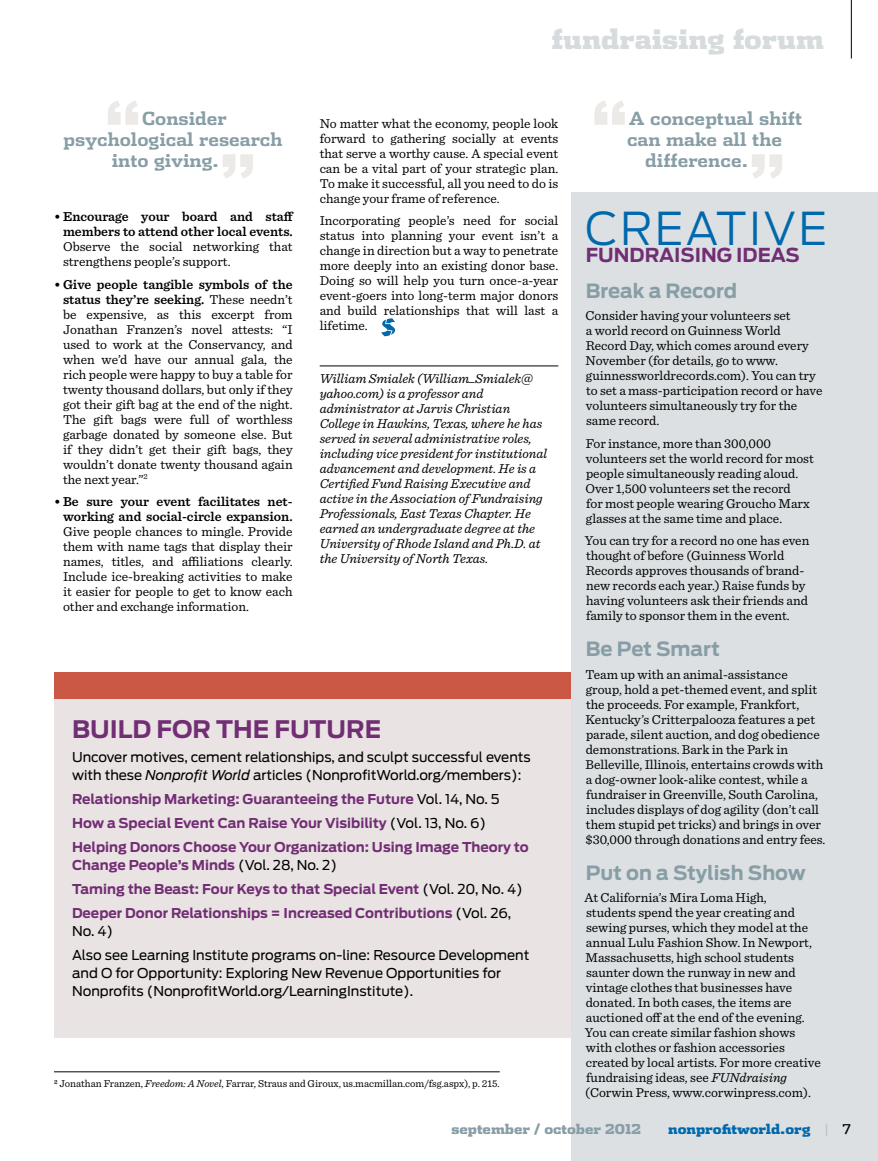
<style>
.page{position:relative;width:878px;height:1161px;background:#fff}
.page>*{position:absolute;margin:0;border:0;box-sizing:border-box;transform-origin:0 0}
.t1{font:700 72px "Antenna";color:#ece9e7}
.t2{font:300 45px "Antenna";color:#0068ac}
.t3{font:900 27px "Dispatch";color:#d6dbdd}
.t4{font:700 24px "Antenna";color:#722e74}
.t5{font:700 19.5px "Antenna";color:#889ea6}
.t6{font:700 19.2px "Antenna";color:#722e74}
.t7{font:700 18px "Dispatch";color:#889ea6}
.t8{font:13.5px/15px "Sentinel";color:#000}
.t9{font:italic 13.5px/15px "Sentinel";color:#000}
.t10{font:700 13.5px/24px "Antenna";color:#722e74}
.t11{font:13.5px/18px "Antenna";color:#000}
.t12{font:600 13.5px/15px "Sentinel";color:#000;text-align:center}
.t13{font:900 13.5px "Dispatch";color:#889ea6}
.t14{font:900 13.5px "Dispatch";color:#0068ac}
.t15{font:10.5px "Sentinel";color:#000}
.s1{font-style:italic}
.s2{font-weight:600}
.s3{font-weight:400;color:#000}
.s4{font-weight:400;color:#bcbec0}
</style>
<div class="page">
<div style="left:54px;top:699px;width:576px;height:339px;background:#e9e4e3"></div>
<div style="left:54px;top:672px;width:576px;height:27px;background:#cb5845"></div>
<div style="left:572px;top:193px;width:306px;height:968px;background:#dce0e2"></div>
<hr style="left:320px;top:366px;width:238px;height:1px;background:#000">
<svg style="left:381px;top:318px;width:14px;height:18px"></svg>
<hr style="left:850px;top:0;width:1px;height:58px;background:#000">
<hr style="left:54px;top:1071px;width:445px;height:1px;background:#000">
<h3 class="t3" style="left:551px;top:20px;width:274px">fundraising forum</h3>
<h1 class="t1" style="left:104px;top:85px;width:40px">“</h1>
<h3 class="t7" style="left:142px;top:106px;width:86px">Consider</h3>
<h3 class="t7" style="left:64px;top:127px;width:220px">psychological research</h3>
<h3 class="t7" style="left:112px;top:148px;width:108px">into giving.</h3>
<h1 class="t1" style="left:219px;top:139px;width:40px">”</h1>
<h1 class="t1" style="left:590px;top:85px;width:40px">“</h1>
<h3 class="t7" style="left:628px;top:106px;width:175px">A conceptual shift</h3>
<h3 class="t7" style="left:627px;top:127px;width:157px">can make all the</h3>
<h3 class="t7" style="left:645px;top:148px;width:104px">difference.</h3>
<h1 class="t1" style="left:747px;top:139px;width:40px">”</h1>
<p class="t8" style="left:320px;top:115px;width:240px;text-align:justify">No matter what the economy, people look forward to gathering socially at events that serve a worthy cause. A special event can be a vital part of your strategic plan.<br>To make it successful, all you need to do is change your frame of reference.</p>
<p class="t8" style="left:320px;top:212px;width:240px;text-align:justify">Incorporating people’s need for social status into planning your event isn’t a change in direction but a way to penetrate more deeply into an existing donor base.<br>Doing so will help you turn once-a-year event-goers into long-term major donors and build relationships that will last a lifetime.</p>
<h2 class="t2" style="left:585px;top:202px;width:243px">CREATIVE</h2>
<h3 class="t6" style="left:585px;top:243px;width:200px">Fundraising Ideas</h3>
<h3 class="t5" style="left:586px;top:279px;width:153px">Break a Record</h3>
<p class="t8" style="left:585px;top:307px;width:238px">Consider having your volunteers set<br>a world record on Guinness World Record Day, which comes around every November (for details, go to www. guinnessworldrecords.com). You can try to set a mass-participation record or have volunteers simultaneously try for the same record.</p>
<p class="t8" style="left:585px;top:435px;width:230px">For instance, more than 300,000 volunteers set the world record for most people simultaneously reading aloud.<br>Over 1,500 volunteers set the record<br>for most people wearing Groucho Marx glasses at the same time and place.</p>
<p class="t8" style="left:585px;top:532px;width:226px">You can try for a record no one has even thought of before (Guinness World Records approves thousands of brand&shy;new records each year.) Raise funds by having volunteers ask their friends and family to sponsor them in the event.</p>
<h3 class="t5" style="left:586px;top:638px;width:136px">Be Pet Smart</h3>
<p class="t8" style="left:585px;top:666px;width:241px">Team up with an animal-assistance group, hold a pet-themed event, and split the proceeds. For example, Frankfort, Kentucky’s Critterpalooza features a pet parade, silent auction, and dog obedience demonstrations. Bark in the Park in Belleville, Illinois, entertains crowds with a dog-owner look-alike contest, while a fundraiser in Greenville, South Carolina, includes displays of dog agility (don’t call them stupid pet tricks) and brings in over $30,000 through donations and entry fees.</p>
<h3 class="t5" style="left:586px;top:861px;width:221px">Put on a Stylish Show</h3>
<p class="t8" style="left:584px;top:889px;width:238px">At California’s Mira Loma High,<br>students spend the year creating and sewing purses, which they model at the annual Lulu Fashion Show. In Newport, Massachusetts, high school students saunter down the runway in new and vintage clothes that businesses have donated. In both cases, the items are auctioned off at the end of the evening.<br>You can create similar fashion shows with clothes or fashion accessories created by local artists. For more creative fundraising ideas, see <span class="s1">FUNdraising </span>(Corwin Press, www.corwinpress.com).</p>
<p class="t12" style="left:54px;top:209px;width:241px">• Encourage your board and staff members to attend other local events.</p>
<p class="t8" style="left:63px;top:239px;width:231px">Observe the social networking that strengthens people’s support.</p>
<p class="t8" style="left:63px;top:276px;width:231px;text-align:justify;text-indent:-9px"><span class="s2">• Give people tangible symbols of the status they’re seeking.</span> These needn’t be expensive, as this excerpt from Jonathan Franzen’s novel attests: “I used to work at the Conservancy, and when we’d have our annual gala, the rich people were happy to buy a table for twenty thousand dollars, but only if they got their gift bag at the end of the night.<br>The gift bags were full of worthless garbage donated by someone else. But if they didn’t get their gift bags, they wouldn’t donate twenty thousand again the next year.”<sup>2</sup></p>
<p class="t12" style="left:54px;top:494px;width:240px;text-align:right">• Be sure your event facilitates net&shy;working and social-circle expansion.</p>
<p class="t8" style="left:63px;top:524px;width:231px;text-align:justify">Give people chances to mingle. Provide them with name tags that display their names, titles, and affiliations clearly.<br>Include ice-breaking activities to make it easier for people to get to know each other and exchange information.</p>
<p class="t9" style="left:320px;top:370px;width:229px">William Smialek (William_Smialek@ yahoo.com) is a professor and administrator at Jarvis Christian College in Hawkins, Texas, where he has served in several administrative roles, including vice president for institutional advancement and development. He is a Certified Fund Raising Executive and active in the Association of Fundraising Professionals, East Texas Chapter. He earned an undergraduate degree at the University of Rhode Island and Ph.D. at the University of North Texas.</p>
<h3 class="t4" style="left:72px;top:715px;width:311px">Build for the Future</h3>
<p class="t11" style="left:72px;top:748px;width:460px">Uncover motives, cement relationships, and sculpt successful events with these <span class="s1">Nonprofit World</span> articles (NonprofitWorld.org/members):</p>
<p class="t10" style="left:72px;top:787px;width:458px">Relationship Marketing: Guaranteeing the Future <span class="s3">Vol. 14, No. 5<br></span>How a Special Event Can Raise Your Visibility <span class="s3">(Vol. 13, No. 6)<br></span>Helping Donors Choose Your Organization: Using I mage Theory to</p>
<p class="t10" style="left:72px;top:853px;width:452px">Change People’s Minds <span class="s3">(Vol. 28, No. 2)<br></span>Taming the Beast: Four Keys to that Special Event <span class="s3">(Vol. 20, No. 4)<br></span>Deeper Donor Relationships = I ncreased Contributions <span class="s3">(Vol. 26,</span></p>
<p class="t11" style="left:72px;top:919px;width:459px;line-height:24px">No. 4)<br>Also see Learning Institute programs on-line: Resource Development</p>
<p class="t11" style="left:72px;top:964px;width:430px">and O for Opportunity: Exploring New Revenue Opportunities for<br>Nonprofits (NonprofitWorld.org/LearningInstitute).</p>
<p class="t15" style="left:54px;top:1076px;width:447px"><sup>2</sup> Jonathan Franzen, <span class="s1">Freedom: A Novel</span>, Farrar, Straus and Giroux, us.macmillan.com/fsg.aspx), p. 215.</p>
<p class="t13" style="left:451px;top:1119px;width:191px">september / october 2012</p>
<p class="t14" style="left:668px;top:1119px;width:184px">nonprofitworld.org <span class="s4">|</span> <span class="s3">7</span></p>
</div>
